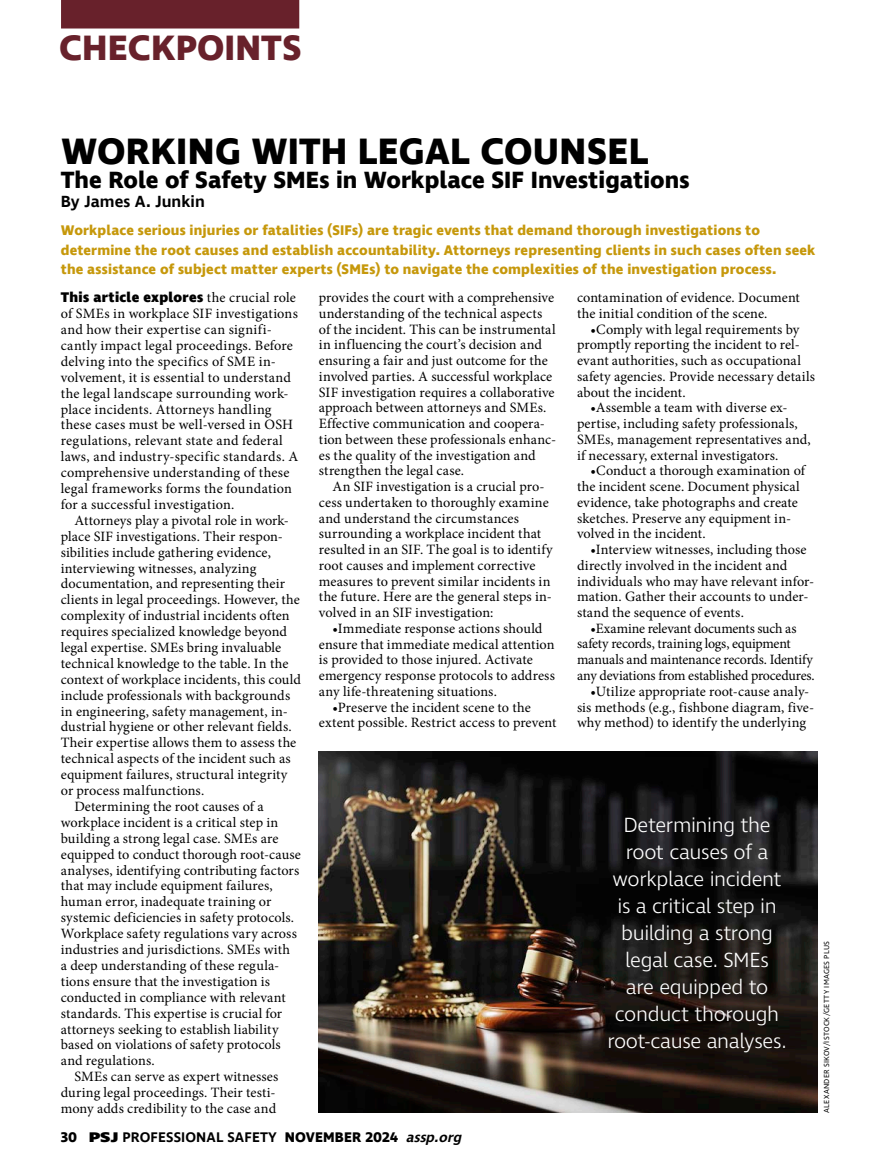
<style>
.page{position:relative;width:878px;height:1175px;background:#fff}
.page>*{position:absolute;margin:0;border:0;box-sizing:border-box;transform-origin:0 0}
.t1{font:700 37.5px "Ingra";letter-spacing:.005em;color:#000}
.t2{font:700 36px "Ingra";letter-spacing:.005em;color:#68212b}
.t3{font:700 24px "Ingra";color:#000}
.t4{font:300 21px/27px "Ingra";letter-spacing:-.02em;color:#fff;text-align:center}
.t5{font:600 16.5px "Ingra";color:#000}
.t6{font:14.25px/15.8px "Minion Pro";letter-spacing:.01em;color:#000}
.t7{font:700 14.25px/19.5px "Ingra";letter-spacing:.01em;color:#c6980b}
.t8{font:14.25px/15.8px "Minion Pro";letter-spacing:-.01em;color:#000}
.t9{font:600 14.25px "Ingra";letter-spacing:.01em;color:#000}
.t10{font:800 14.25px "Ingra";letter-spacing:.02em;color:#000}
.t11{font:7.5px "Ingra";letter-spacing:.035em;color:#000}
.s1{font-family:"Minion Pro";font-weight:400}
.s2{font-weight:700}
.s3{font-weight:800}
.s4{font-style:italic}
</style>
<div class="page">
<div style="left:61px;top:0;width:238px;height:28px;background:#68212b"></div>
<img style="left:319px;top:751px;width:498px;height:361px">
<h2 class="t2" style="left:59px;top:25px;width:244px">CHECKPOINTS</h2>
<h1 class="t1" style="left:61px;top:127px;width:589px">WORKING WITH LEGAL COUNSEL</h1>
<h3 class="t3" style="left:61px;top:165px;width:630px">The Role of Safety SMEs in Workplace SIF Investigations</h3>
<p class="t5" style="left:61px;top:191px;width:145px">By James A. Junkin</p>
<p class="t7" style="left:61px;top:221px;width:756px">Workplace serious injuries or fatalities (SIFs) are tragic events that demand thorough investigations to determine the root causes and establish accountability. Attorneys representing clients in such cases often seek the assistance of subject matter experts (SMEs) to navigate the complexities of the investigation process.</p>
<p class="t10" style="left:61px;top:288px;width:236px">This article explores <span class="s1">the crucial role</span></p>
<p class="t6" style="left:61px;top:306px;width:239px">of SMEs in workplace SIF investigations and how their expertise can signifi&shy;cantly impact legal proceedings. Before delving into the specifics of SME in&shy;volvement, it is essential to understand the legal landscape surrounding work&shy;place incidents. Attorneys handling these cases must be well-versed in OSH regulations, relevant state and federal laws, and industry-specific standards. A comprehensive understanding of these legal frameworks forms the foundation for a successful investigation.</p>
<p class="t6" style="left:74px;top:512px;width:216px">Attorneys play a pivotal role in work-</p>
<p class="t6" style="left:61px;top:528px;width:224px">place SIF investigations. Their respon-</p>
<p class="t6" style="left:61px;top:544px;width:212px">sibilities include gathering evidence,</p>
<p class="t6" style="left:61px;top:560px;width:197px">interviewing witnesses, analyzing</p>
<p class="t6" style="left:61px;top:576px;width:226px">documentation, and representing their</p>
<p class="t6" style="left:61px;top:592px;width:240px">clients in legal proceedings. However, the</p>
<p class="t6" style="left:61px;top:608px;width:230px">complexity of industrial incidents often</p>
<p class="t6" style="left:61px;top:623px;width:228px">requires specialized knowledge beyond</p>
<p class="t6" style="left:61px;top:639px;width:222px">legal expertise. SMEs bring invaluable</p>
<p class="t6" style="left:61px;top:655px;width:229px">technical knowledge to the table. In the</p>
<p class="t6" style="left:61px;top:671px;width:241px">context of workplace incidents, this could</p>
<p class="t6" style="left:61px;top:687px;width:231px">include professionals with backgrounds</p>
<p class="t6" style="left:61px;top:703px;width:228px">in engineering, safety management, in-</p>
<p class="t6" style="left:61px;top:719px;width:232px">dustrial hygiene or other relevant fields.</p>
<p class="t6" style="left:61px;top:735px;width:237px">Their expertise allows them to assess the</p>
<p class="t6" style="left:61px;top:751px;width:231px">technical aspects of the incident such as</p>
<p class="t6" style="left:61px;top:766px;width:228px">equipment failures, structural integrity</p>
<p class="t6" style="left:61px;top:782px;width:145px">or process malfunctions.</p>
<p class="t6" style="left:74px;top:798px;width:191px">Determining the root causes of a</p>
<p class="t6" style="left:61px;top:814px;width:219px">workplace incident is a critical step in</p>
<p class="t6" style="left:61px;top:830px;width:219px">building a strong legal case. SMEs are</p>
<p class="t6" style="left:61px;top:846px;width:241px">equipped to conduct thorough root-cause</p>
<p class="t6" style="left:61px;top:862px;width:240px">analyses, identifying contributing factors</p>
<p class="t6" style="left:61px;top:878px;width:213px">that may include equipment failures,</p>
<p class="t6" style="left:61px;top:894px;width:212px">human error, inadequate training or</p>
<p class="t6" style="left:61px;top:909px;width:235px">systemic deficiencies in safety protocols.</p>
<p class="t6" style="left:61px;top:925px;width:237px">Workplace safety regulations vary across</p>
<p class="t6" style="left:61px;top:941px;width:231px">industries and jurisdictions. SMEs with</p>
<p class="t6" style="left:61px;top:957px;width:220px">a deep understanding of these regula-</p>
<p class="t6" style="left:61px;top:973px;width:210px">tions ensure that the investigation is</p>
<p class="t6" style="left:61px;top:989px;width:226px">conducted in compliance with relevant</p>
<p class="t6" style="left:61px;top:1005px;width:223px">standards. This expertise is crucial for</p>
<p class="t6" style="left:61px;top:1021px;width:219px">attorneys seeking to establish liability</p>
<p class="t6" style="left:61px;top:1037px;width:221px">based on violations of safety protocols</p>
<p class="t6" style="left:61px;top:1052px;width:95px">and regulations.</p>
<p class="t6" style="left:74px;top:1068px;width:205px">SMEs can serve as expert witnesses</p>
<p class="t6" style="left:61px;top:1084px;width:216px">during legal proceedings. Their testi-</p>
<p class="t6" style="left:61px;top:1100px;width:217px">mony adds credibility to the case and</p>
<p class="t6" style="left:577px;top:290px;width:224px">contamination of evidence. Document the initial condition of the scene.</p>
<p class="t6" style="left:577px;top:321px;width:239px;text-indent:13px">•Comply with legal requirements by promptly reporting the incident to rel&shy;evant authorities, such as occupational safety agencies. Provide necessary details about the incident.</p>
<p class="t6" style="left:577px;top:400px;width:235px;text-indent:14px">•Assemble a team with diverse ex&shy;pertise, including safety professionals, SMEs, management representatives and, if necessary, external investigators.</p>
<p class="t6" style="left:577px;top:463px;width:229px;text-indent:13px">•Conduct a thorough examination of the incident scene. Document physical evidence, take photographs and create sketches. Preserve any equipment in&shy;volved in the incident.</p>
<p class="t6" style="left:577px;top:542px;width:239px;text-indent:13px">•Interview witnesses, including those directly involved in the incident and individuals who may have relevant infor&shy;mation. Gather their accounts to under&shy;stand the sequence of events.</p>
<p class="t8" style="left:577px;top:620px;width:239px;text-indent:13px">•Examine relevant documents such as safety records, training logs, equipment manuals and maintenance records. Identify any deviations from established procedures.</p>
<p class="t6" style="left:577px;top:683px;width:238px;text-indent:14px">•Utilize appropriate root-cause analy&shy;sis methods (e.g., fishbone diagram, five&shy;why method) to identify the underlying</p>
<p class="t6" style="left:319px;top:290px;width:239px">provides the court with a comprehensive understanding of the technical aspects of the incident. This can be instrumental in influencing the court’s decision and ensuring a fair and just outcome for the involved parties. A successful workplace SIF investigation requires a collaborative approach between attorneys and SMEs.<br>Effective communication and coopera&shy;tion between these professionals enhanc&shy;es the quality of the investigation and strengthen the legal case.</p>
<p class="t6" style="left:319px;top:479px;width:235px;text-indent:14px">An SIF investigation is a crucial pro&shy;cess undertaken to thoroughly examine and understand the circumstances surrounding a workplace incident that resulted in an SIF. The goal is to identify root causes and implement corrective measures to prevent similar incidents in the future. Here are the general steps in&shy;volved in an SIF investigation:</p>
<p class="t6" style="left:319px;top:620px;width:237px;text-indent:13px">•Immediate response actions should ensure that immediate medical attention is provided to those injured. Activate emergency response protocols to address any life-threatening situations.</p>
<p class="t6" style="left:319px;top:699px;width:239px;text-indent:13px">•Preserve the incident scene to the extent possible. Restrict access to prevent</p>
<h3 class="t4" style="left:607px;top:812px;width:181px">Determining the root causes of a workplace incident is a critical step in building a strong legal case. SMEs<br>are equipped to conduct thorough root-cause analyses.</h3>
<p class="t11" style="left:821px;top:1112px;width:173px;rotate:-90deg">ALEXANDER SIKOV/ISTOCK/GETTY IMAGES PLUS</p>
<p class="t9" style="left:61px;top:1128px;width:406px"><span class="s2">30</span> <span class="s3">PSJ</span> PROFESSIONAL SAFETY <span class="s2">NOVEMBER 2024</span> <span class="s4">assp.org</span></p>
</div>
